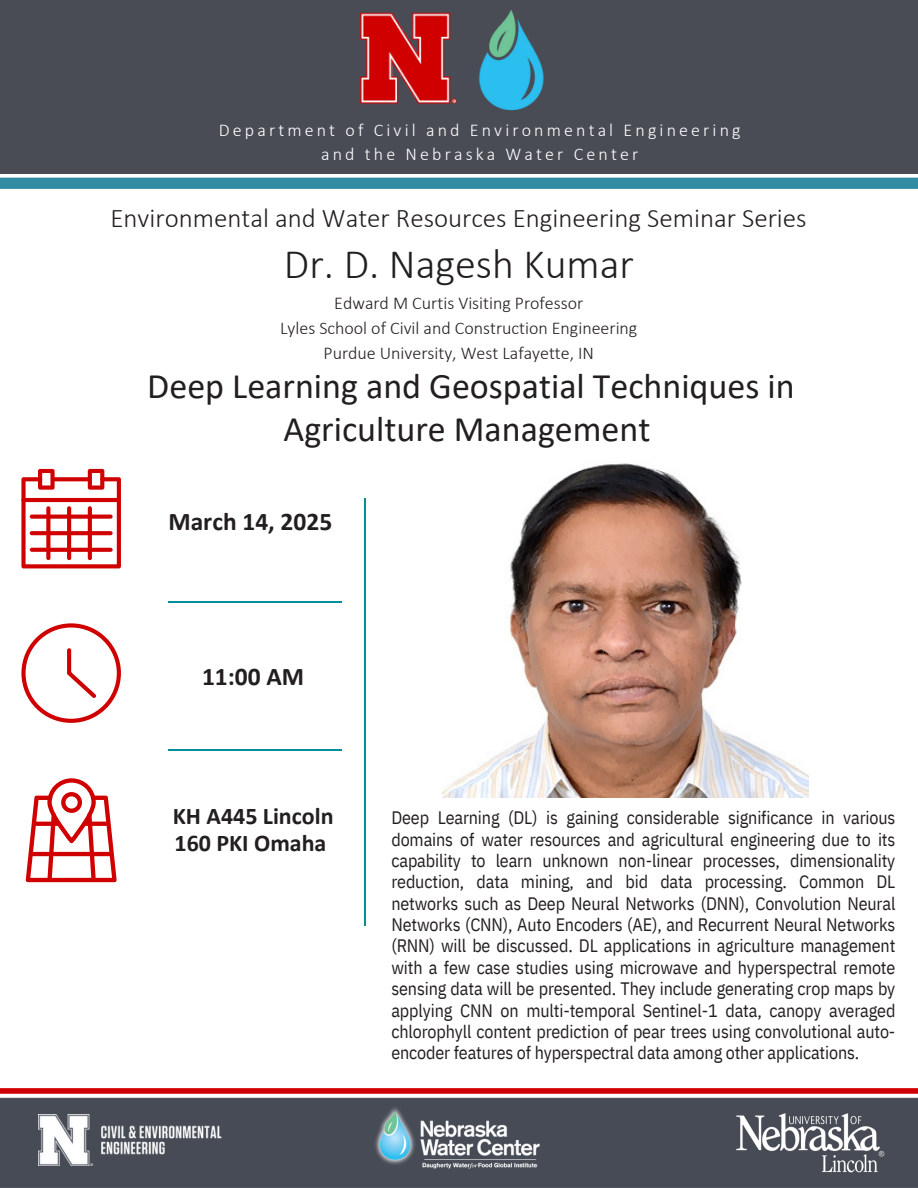
<style>
.page{position:relative;width:918px;height:1188px;background:#fff}
.page>*{position:absolute;margin:0;border:0;box-sizing:border-box;transform-origin:0 0}
.t1{font:300 42px "Calibri";color:#231f20}
.t2{font:36px/42.8px "Calibri";color:#231f20;text-align:center}
.t3{font:300 27px "Calibri";color:#231f20}
.t4{font:700 25.5px "Calibri";color:#231f20}
.t5{font:700 24px/27px "Calibri";color:#231f20}
.t6{font:18px/21.3px "IBM Plex Sans Cond";letter-spacing:-.01em;color:#231f20;text-align:justify}
.t7{font:300 18px "Calibri";color:#231f20}
.t8{font:300 18px/24.8px "Calibri";letter-spacing:.175em;color:#fff;text-align:center}
</style>
<div class="page">
<svg style="left:21px;top:469px;width:100px;height:99px"></svg>
<svg style="left:26px;top:778px;width:91px;height:104px"></svg>
<svg style="left:21px;top:623px;width:100px;height:100px"></svg>
<hr style="left:364px;top:498px;width:2px;height:428px;background:#008f98">
<div style="left:0;top:0;width:918px;height:174px;background:#494c55"></div>
<img style="left:0;top:1097px;width:918px;height:91px">
<img style="left:39px;top:1115px;width:182px;height:51px">
<img style="left:442px;top:463px;width:366px;height:335px">
<div style="left:0;top:178px;width:918px;height:11px;background:#318ba2"></div>
<img style="left:357px;top:1101px;width:205px;height:77px">
<hr style="left:168px;top:601px;width:174px;height:1px;background:#008f98">
<hr style="left:168px;top:749px;width:174px;height:2px;background:#008f98">
<img style="left:360px;top:12px;width:97px;height:92px">
<img style="left:479px;top:10px;width:65px;height:101px">
<div style="left:0;top:1088px;width:918px;height:6px;background:#d00000"></div>
<p class="t8" style="left:219px;top:119px;width:523px">Department of Civil and Environmental Engineering and the Nebraska Water Center</p>
<p class="t3" style="left:110px;top:207px;width:698px">Environmental and Water Resources Engineering Seminar Series</p>
<p class="t1" style="left:284px;top:246px;width:351px">Dr. D. Nagesh Kumar</p>
<h4 class="t7" style="left:334px;top:296px;width:251px">Edward M Curtis Visiting Professor</h4>
<p class="t7" style="left:280px;top:320px;width:359px">Lyles School of Civil and Construction Engineering</p>
<p class="t7" style="left:324px;top:345px;width:272px">Purdue University, West Lafayette, IN</p>
<h1 class="t2" style="left:147px;top:368px;width:649px">Deep Learning and Geospatial Techniques in<br>Agriculture Management</h1>
<p class="t4" style="left:168px;top:511px;width:165px">March 14, 2025</p>
<p class="t4" style="left:202px;top:666px;width:104px">11:00 AM</p>
<p class="t5" style="left:173px;top:805px;width:162px">KH A445 Lincoln<br>160 PKI Omaha</p>
<p class="t6" style="left:391px;top:807px;width:506px">Deep Learning (DL) is gaining considerable significance in various domains of water resources and agricultural engineering due to its capability to learn unknown non-linear processes, dimensionality reduction, data mining, and bid data processing. Common DL networks such as Deep Neural Networks (DNN), Convolution Neural Networks (CNN), Auto Encoders (AE), and Recurrent Neural Networks (RNN) will be discussed. DL applications in agriculture management with a few case studies using microwave and hyperspectral remote sensing data will be presented. They include generating crop maps by applying CNN on multi-temporal Sentinel-1 data, canopy averaged chlorophyll content prediction of pear trees using convolutional auto&shy;encoder features of hyperspectral data among other applications.</p>
</div>
